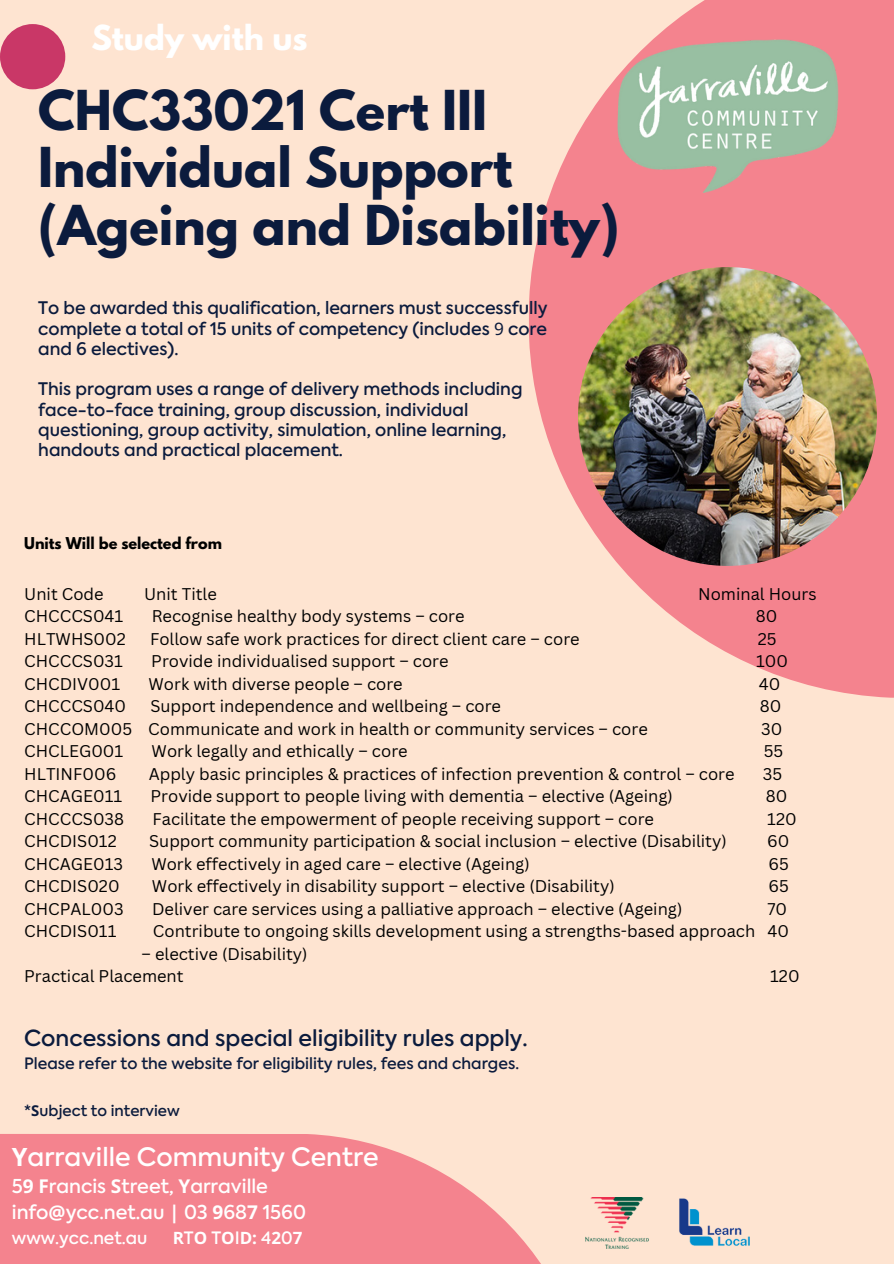
<style>
.page{position:relative;width:894px;height:1264px;background:#fff}
.page>*{position:absolute;margin:0;border:0;box-sizing:border-box;transform-origin:0 0}
.t1{font:700 48.75px/57.3px "League Spartan";color:#0b1b3d}
.t2{font:700 30.6px "League Spartan";color:#fff}
.t3{font:500 25.2px "Axiforma";color:#fff}
.t4{font:500 22.05px "Axiforma";color:#0b1b3d}
.t5{font:500 19.05px/25.5px "Axiforma";color:#fff}
.t6{font:500 17.25px/20.2px "Axiforma";color:#0b1b3d;text-align:justify}
.t7{font:500 16.95px "Axiforma";color:#fff}
.t8{font:700 16.95px "Noto Sans";color:#fff}
.t9{font:16.5px/22.5px "Canva Sans";color:#000}
.t10{font:500 15.6px "Axiforma";color:#0b1b3d}
.t11{font:500 14.85px "Axiforma";color:#0b1b3d}
.t12{font:700 14.4px "League Spartan";color:#000}
.s1{font-family:"Noto Sans";font-weight:400}
.s2{font-family:"Noto Sans";font-weight:700}
.s3{font-family:"Axiforma";font-weight:500}
</style>
<div class="page">
<div style="left:0;top:0;width:893px;height:1263px;background:#fee4d1"></div>
<svg style="left:529px;top:0;width:364px;height:698px;fill:#f4838e"></svg>
<div style="left:0;top:24px;width:65px;height:65px;background:#c93767;border-radius:50%"></div>
<img style="left:616px;top:40px;width:222px;height:153px">
<img style="left:578px;top:267px;width:298px;height:299px;border-radius:50%">
<img style="left:679px;top:1198px;width:71px;height:48px">
<img style="left:593px;top:1197px;width:55px;height:51px">
<svg style="left:0;top:1134px;width:593px;height:129px;fill:#f4838e"></svg>
<p class="t2" style="left:91px;top:23px;width:217px">Study with us</p>
<p class="t1" style="left:38px;top:88px;width:582px">CHC33021 Cert III<br>Individual Support (Ageing and Disability)</p>
<h2 class="t6" style="left:38px;top:299px;width:510px">To be awarded this qualification, learners must successfully complete a total of 15 units of competency (includes <span class="s1">9</span> core and 6 electives).</h2>
<h1 class="t6" style="left:38px;top:380px;width:485px;text-align:left">This program uses a range of delivery methods including face-to-face training, group discussion, individual questioning, group activity, simulation, online learning,</h1>
<h3 class="t6" style="left:38px;top:441px;width:306px">handouts and practical placement.</h3>
<h4 class="t12" style="left:24px;top:536px;width:199px">Units Will be selected from</h4>
<h4 class="t9" style="left:24px;top:582px;width:81px">Unit Code</h4>
<h4 class="t9" style="left:144px;top:582px;width:74px">Unit Title</h4>
<h4 class="t9" style="left:698px;top:582px;width:120px">Nominal Hours</h4>
<h4 class="t9" style="left:24px;top:604px;width:101px">CHCCCS041</h4>
<h4 class="t9" style="left:152px;top:604px;width:314px">Recognise healthy body systems – core</h4>
<h4 class="t9" style="left:755px;top:604px;width:23px">80</h4>
<h4 class="t9" style="left:24px;top:627px;width:103px">HLTWHS002</h4>
<h4 class="t9" style="left:150px;top:627px;width:431px">Follow safe work practices for direct client care – core</h4>
<h4 class="t9" style="left:757px;top:627px;width:20px">25</h4>
<h4 class="t9" style="left:24px;top:649px;width:100px">CHCCCS031</h4>
<h4 class="t9" style="left:151px;top:649px;width:299px">Provide individualised support – core</h4>
<h4 class="t9" style="left:755px;top:649px;width:33px">100</h4>
<h4 class="t9" style="left:24px;top:672px;width:97px">CHCDIV001</h4>
<h4 class="t9" style="left:148px;top:672px;width:255px">Work with diverse people – core</h4>
<h4 class="t9" style="left:758px;top:672px;width:23px">40</h4>
<h4 class="t9" style="left:24px;top:694px;width:103px">CHCCCS040</h4>
<h4 class="t9" style="left:150px;top:694px;width:352px">Support independence and wellbeing – core</h4>
<h4 class="t9" style="left:759px;top:694px;width:23px">80</h4>
<h4 class="t9" style="left:24px;top:717px;width:625px">CHCCOM005 Communicate and work in health or community services – core</h4>
<h4 class="t9" style="left:760px;top:717px;width:23px">30</h4>
<h4 class="t9" style="left:24px;top:739px;width:100px">CHCLEG001</h4>
<h4 class="t9" style="left:152px;top:739px;width:257px">Work legally and ethically – core</h4>
<h4 class="t9" style="left:763px;top:739px;width:21px">55</h4>
<h4 class="t9" style="left:24px;top:762px;width:93px">HLTINF006</h4>
<h4 class="t9" style="left:149px;top:762px;width:587px">Apply basic principles &amp; practices of infection prevention &amp; control – core</h4>
<h4 class="t9" style="left:762px;top:762px;width:21px">35</h4>
<h4 class="t9" style="left:24px;top:784px;width:99px">CHCAGE011</h4>
<h4 class="t9" style="left:150px;top:784px;width:523px">Provide support to people living with dementia – elective (Ageing)</h4>
<h4 class="t9" style="left:765px;top:784px;width:23px">80</h4>
<h4 class="t9" style="left:24px;top:807px;width:101px">CHCCCS038</h4>
<h4 class="t9" style="left:152px;top:807px;width:503px">Facilitate the empowerment of people receiving support – core</h4>
<h4 class="t9" style="left:767px;top:807px;width:31px">120</h4>
<h4 class="t9" style="left:24px;top:829px;width:94px">CHCDIS012</h4>
<h4 class="t9" style="left:149px;top:829px;width:579px">Support community participation &amp; social inclusion – elective (Disability)</h4>
<h4 class="t9" style="left:767px;top:829px;width:24px">60</h4>
<h4 class="t9" style="left:24px;top:852px;width:100px">CHCAGE013</h4>
<h4 class="t9" style="left:151px;top:852px;width:380px">Work effectively in aged care – elective (Ageing)</h4>
<h4 class="t9" style="left:768px;top:852px;width:22px">65</h4>
<h4 class="t9" style="left:24px;top:874px;width:97px">CHCDIS020</h4>
<h4 class="t9" style="left:152px;top:874px;width:464px">Work effectively in disability support – elective (Disability)</h4>
<h4 class="t9" style="left:768px;top:874px;width:22px">65</h4>
<h4 class="t9" style="left:24px;top:897px;width:101px">CHCPAL003</h4>
<h4 class="t9" style="left:152px;top:897px;width:531px">Deliver care services using a palliative approach – elective (Ageing)</h4>
<h4 class="t9" style="left:767px;top:897px;width:21px">70</h4>
<h4 class="t9" style="left:24px;top:919px;width:94px">CHCDIS011</h4>
<h4 class="t9" style="left:153px;top:919px;width:637px">Contribute to ongoing skills development using a strengths-based approach 40</h4>
<h4 class="t9" style="left:24px;top:942px;width:285px;text-indent:117px">– elective (Disability)<br>Practical Placement</h4>
<h4 class="t9" style="left:770px;top:964px;width:31px">120</h4>
<p class="t4" style="left:24px;top:1029px;width:505px">Concessions and special eligibility rules apply.</p>
<h4 class="t10" style="left:24px;top:1057px;width:496px">Please refer to the website for eligibility rules, fees and charges.</h4>
<h3 class="t11" style="left:24px;top:1104px;width:157px">*<span class="s2">S</span>ubject to interview</h3>
<p class="t3" style="left:12px;top:1146px;width:368px"><span class="s2">Y</span>arraville Community Centre</p>
<p class="t5" style="left:12px;top:1175px;width:295px">5<span class="s2">9 F</span>rancis <span class="s2">S</span>treet, <span class="s2">Y</span>arraville info<span class="s2">@</span>ycc.net.au <span class="s2">|</span> 03 <span class="s2">9</span>68<span class="s2">7</span> 1560</p>
<p class="t7" style="left:12px;top:1230px;width:137px">www.ycc.net.au</p>
<p class="t8" style="left:173px;top:1225px;width:131px">R<span class="s3">T</span>O <span class="s3">T</span>O<span class="s3">I</span>D: <span class="s3">4</span>2<span class="s3">0</span>7</p>
</div>
